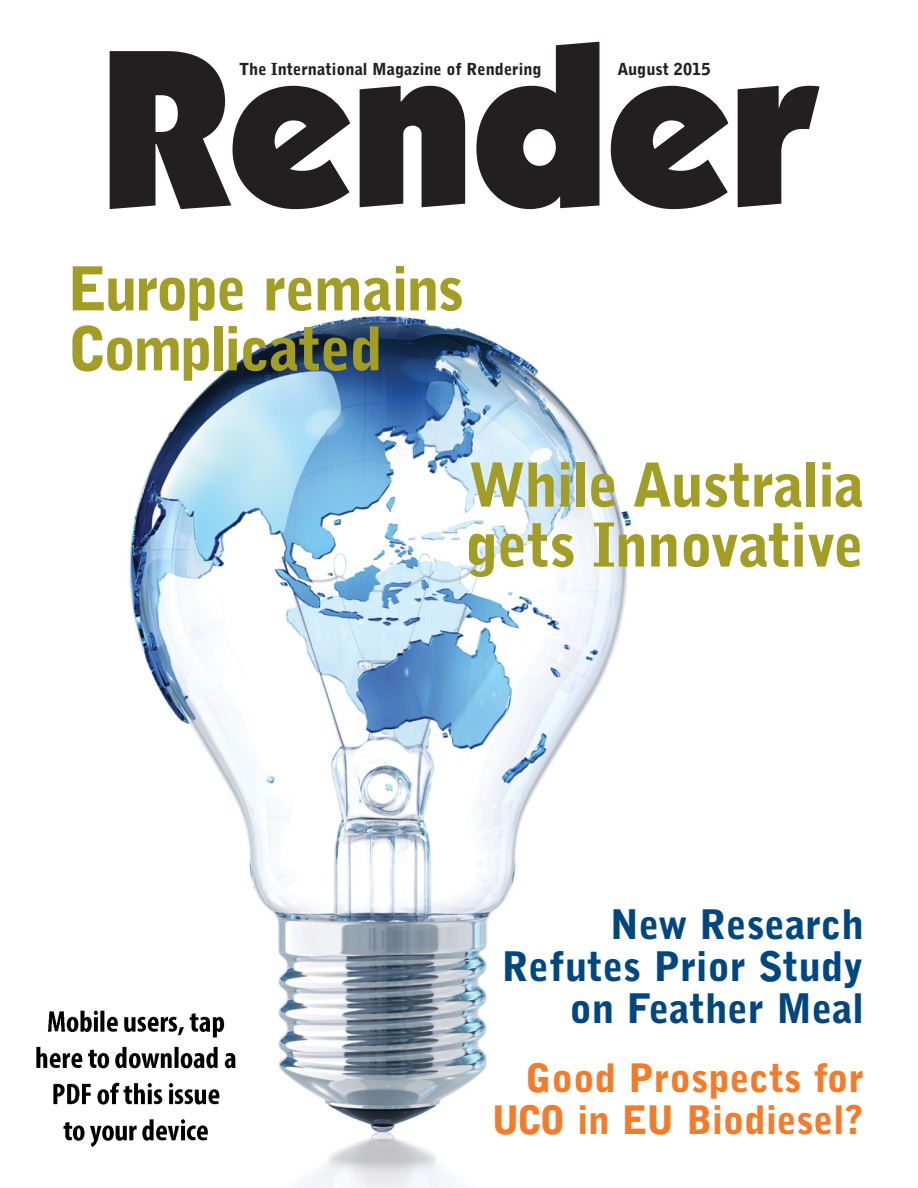
<style>
.page{position:relative;width:918px;height:1188px;background:#fff}
.page>*{position:absolute;margin:0;border:0;box-sizing:border-box;transform-origin:0 0}
.t1{font:900 225px "Itc Kabel";letter-spacing:-.015em;color:#231f20}
.t2{font:900 60px/60px "Bell Gothic Std";letter-spacing:-.015em;color:#a29e25}
.t3{font:900 60px/60px "Bell Gothic Std";letter-spacing:-.035em;color:#a29e25}
.t4{font:900 40.5px/42px "Bell Gothic Std";color:#00467f;text-align:right}
.t5{font:900 39px/42px "Bell Gothic Std";color:#f47b29;text-align:right}
.t6{font:900 16.5px "Bell Gothic Std";color:#231f20}
</style>
<div class="page">
<img style="left:129px;top:316px;width:503px;height:872px">
<img style="left:36px;top:999px;width:207px;height:162px">
<h1 class="t1" style="left:98px;top:42px;width:719px">Render</h1>
<p class="t6" style="left:239px;top:63px;width:304px">The International Magazine of Rendering</p>
<p class="t6" style="left:617px;top:63px;width:95px">August 2015</p>
<h2 class="t3" style="left:67px;top:262px;width:398px">Europe remains<br>Complicated</h2>
<h2 class="t2" style="left:465px;top:459px;width:400px">While Australia gets Innovative</h2>
<h3 class="t4" style="left:502px;top:906px;width:364px">New Research<br>Refutes Prior Study on Feather Meal</h3>
<h3 class="t5" style="left:492px;top:1060px;width:374px">Good Prospects for<br>UCO in EU Biodiesel?</h3>
</div>
